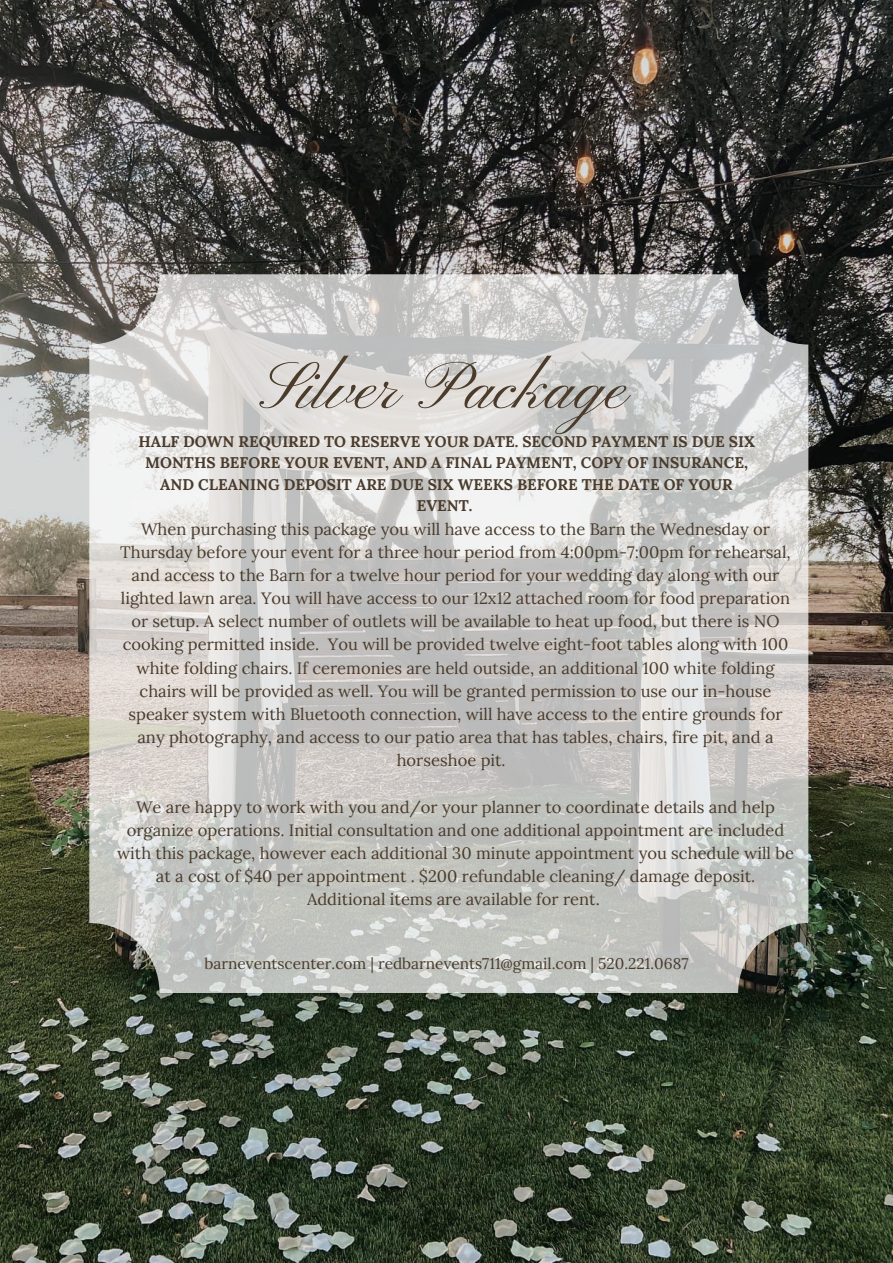
<style>
.page{position:relative;width:893px;height:1263px;background:#fff}
.page>*{position:absolute;margin:0;border:0;box-sizing:border-box;transform-origin:0 0}
.t1{font:67.57px "Pinyon Script";color:#4a3b2b}
.t2{font:16.5px/23.2px "Lora";color:#4a3b2b;text-align:center}
.t3{font:700 15.45px/21.5px "Lora";color:#4a3b2b;text-align:center}
.t4{font:15.45px "Lora";color:#4a3b2b}
</style>
<div class="page">
<img style="left:0;top:0;width:893px;height:1263px">
<svg style="left:89px;top:274px;width:719px;height:719px;background:#ccccc9"></svg>
<p class="t1" style="left:263px;top:350px;width:368px">Silver Package</p>
<p class="t3" style="left:138px;top:430px;width:618px">HALF DOWN REQUIRED TO RESERVE YOUR DATE. SECOND PAYMENT IS DUE SIX MONTHS BEFORE YOUR EVENT, AND A FINAL PAYMENT, COPY OF INSURANCE, AND CLEANING DEPOSIT ARE DUE SIX WEEKS BEFORE THE DATE OF YOUR EVENT.</p>
<p class="t2" style="left:120px;top:517px;width:672px">When purchasing this package you will have access to the Barn the Wednesday or Thursday before your event for a three hour period from 4:00pm-7:00pm for rehearsal, and access to the Barn for a twelve hour period for your wedding day along with our lighted lawn area. You will have access to our 12x12 attached room for food preparation or setup. A select number of outlets will be available to heat up food, but there is NO cooking permitted inside. You will be provided twelve eight-foot tables along with 100 white folding chairs. If ceremonies are held outside, an additional 100 white folding chairs will be provided as well. You will be granted permission to use our in-house speaker system with Bluetooth connection, will have access to the entire grounds for any photography, and access to our patio area that has tables, chairs, fire pit, and a horseshoe pit.</p>
<p class="t2" style="left:117px;top:795px;width:678px">We are happy to work with you and/or your planner to coordinate details and help organize operations. Initial consultation and one additional appointment are included with this package, however each additional 30 minute appointment you schedule will be at a cost of $40 per appointment . $200 refundable cleaning/ damage deposit.<br>Additional items are available for rent.</p>
<p class="t4" style="left:205px;top:953px;width:485px">barneventscenter.com | redbarnevents711@gmail.com | 520.221.0687</p>
</div>
